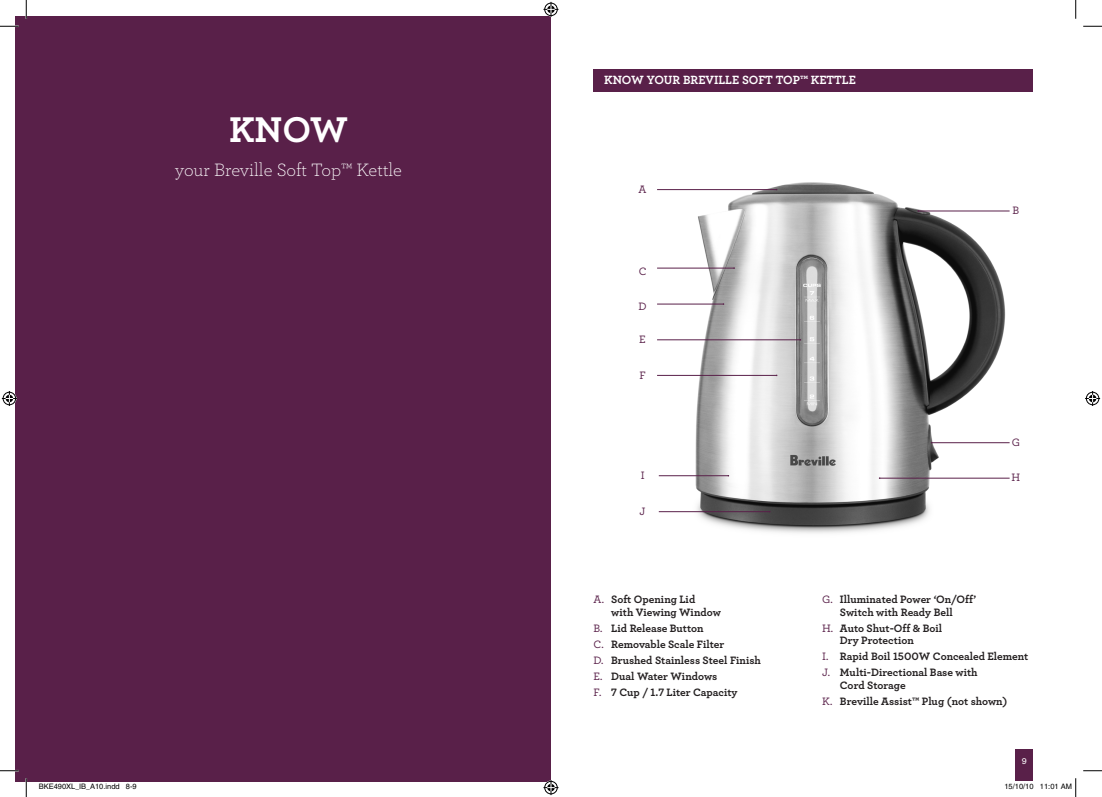
<style>
.page{position:relative;width:1102px;height:797px;background:#fff}
.page>*{position:absolute;margin:0;border:0;box-sizing:border-box;transform-origin:0 0}
.t1{font:37.5px "Archer Bold LF";color:#fff}
.t2{font:18.75px "Archer Light LF";color:#fff}
.t3{font:12.5px "Archer Bold LF";color:#fff}
.t4{font:11.25px/16px "Archer Bold LF";color:#231f20}
.t5{font:11.25px "Archer Medium LF";color:#592049}
.t6{font:8.75px "Archer Semibold LF";color:#fff}
.t7{font:7.5px "Helvetica";color:#000}
.s1{font-family:"Archer Medium LF";color:#592049}
</style>
<div class="page">
<div style="left:16px;top:16px;width:535px;height:765px;background:#592049"></div>
<div style="left:1015px;top:749px;width:18px;height:32px;background:#592049"></div>
<div style="left:593px;top:69px;width:440px;height:22px;background:#592049"></div>
<img style="left:657px;top:182px;width:353px;height:351px">
<hr style="left:657px;top:189px;width:119px;height:1px;background:#592049">
<hr style="left:918px;top:211px;width:91px;height:1px;background:#592049">
<hr style="left:931px;top:442px;width:78px;height:1px;background:#592049">
<hr style="left:879px;top:478px;width:130px;height:1px;background:#592049">
<hr style="left:657px;top:268px;width:77px;height:1px;background:#592049">
<hr style="left:657px;top:304px;width:66px;height:1px;background:#592049">
<hr style="left:657px;top:339px;width:143px;height:1px;background:#592049">
<hr style="left:657px;top:375px;width:119px;height:1px;background:#592049">
<hr style="left:658px;top:475px;width:70px;height:1px;background:#592049">
<hr style="left:658px;top:511px;width:111px;height:1px;background:#592049">
<svg style="left:0;top:25px;width:19px;height:2px"></svg>
<svg style="left:1083px;top:25px;width:18px;height:2px"></svg>
<svg style="left:0;top:770px;width:19px;height:1px"></svg>
<svg style="left:1083px;top:770px;width:18px;height:1px"></svg>
<svg style="left:25px;top:0;width:2px;height:19px"></svg>
<svg style="left:25px;top:778px;width:2px;height:19px"></svg>
<svg style="left:1075px;top:0;width:1px;height:19px"></svg>
<svg style="left:543px;top:2px;width:15px;height:15px"></svg>
<svg style="left:543px;top:780px;width:15px;height:15px"></svg>
<svg style="left:2px;top:391px;width:15px;height:15px"></svg>
<svg style="left:1085px;top:391px;width:14px;height:15px"></svg>
<svg style="left:39px;top:781px;width:81px;height:1px"></svg>
<svg style="left:1075px;top:778px;width:1px;height:19px"></svg>
<h1 class="t1" style="left:229px;top:106px;width:121px">KNOW</h1>
<h2 class="t2" style="left:175px;top:158px;width:228px">your Breville Soft Top™ Kettle</h2>
<p class="t3" style="left:604px;top:72px;width:60px">KNOW your</p>
<p class="t3" style="left:683px;top:72px;width:38px">Breville</p>
<p class="t3" style="left:742px;top:72px;width:115px">SOFT TOP™ KETTLE</p>
<p class="t5" style="left:638px;top:182px;width:9px">A</p>
<p class="t5" style="left:638px;top:264px;width:9px">C</p>
<p class="t5" style="left:638px;top:299px;width:10px">D</p>
<p class="t5" style="left:639px;top:332px;width:8px">E</p>
<p class="t5" style="left:639px;top:368px;width:8px">F</p>
<p class="t5" style="left:640px;top:468px;width:5px">I</p>
<p class="t5" style="left:639px;top:504px;width:7px">J</p>
<p class="t4" style="left:611px;top:593px;width:111px;line-height:12.5px;text-indent:-18px"><span class="s1">A.</span> Soft Opening Lid<br>with Viewing Window</p>
<p class="t4" style="left:593px;top:619px;width:169px"><span class="s1">B.</span> Lid Release Button<br><span class="s1">C.</span> Removable Scale Filter<br><span class="s1">D.</span> Brushed Stainless Steel Finish<br><span class="s1">E.</span> Dual Water Windows<br><span class="s1">F.</span> 7 Cup / 1.7 Liter Capacity</p>
<p class="t5" style="left:1012px;top:203px;width:8px">B</p>
<p class="t5" style="left:1011px;top:435px;width:10px">G</p>
<p class="t5" style="left:1011px;top:470px;width:10px">H</p>
<p class="t4" style="left:822px;top:593px;width:155px;line-height:12.5px;text-align:center"><span class="s1">G.</span> Illuminated Power ‘On/Off’<br>Switch with Ready Bell</p>
<p class="t4" style="left:839px;top:621px;width:104px;line-height:12.5px;text-indent:-18px"><span class="s1">H.</span> Auto Shut-Off &amp; Boil<br>Dry Protection</p>
<p class="t4" style="left:822px;top:648px;width:208px"><span class="s1">I.</span> Rapid Boil 1500W Concealed Element<br><span class="s1">J.</span> Multi-Directional Base with</p>
<p class="t4" style="left:822px;top:676px;width:187px;text-indent:18px">Cord Storage<br><span class="s1">K.</span> Breville Assist™ Plug (not shown)</p>
<p class="t6" style="left:1021px;top:755px;width:7px">9</p>
<p class="t7" style="left:39px;top:782px;width:99px">BKE490XL_IB_A10.indd 8-9</p>
<p class="t7" style="left:1004px;top:782px;width:69px">15/10/10 11:01 AM</p>
</div>
